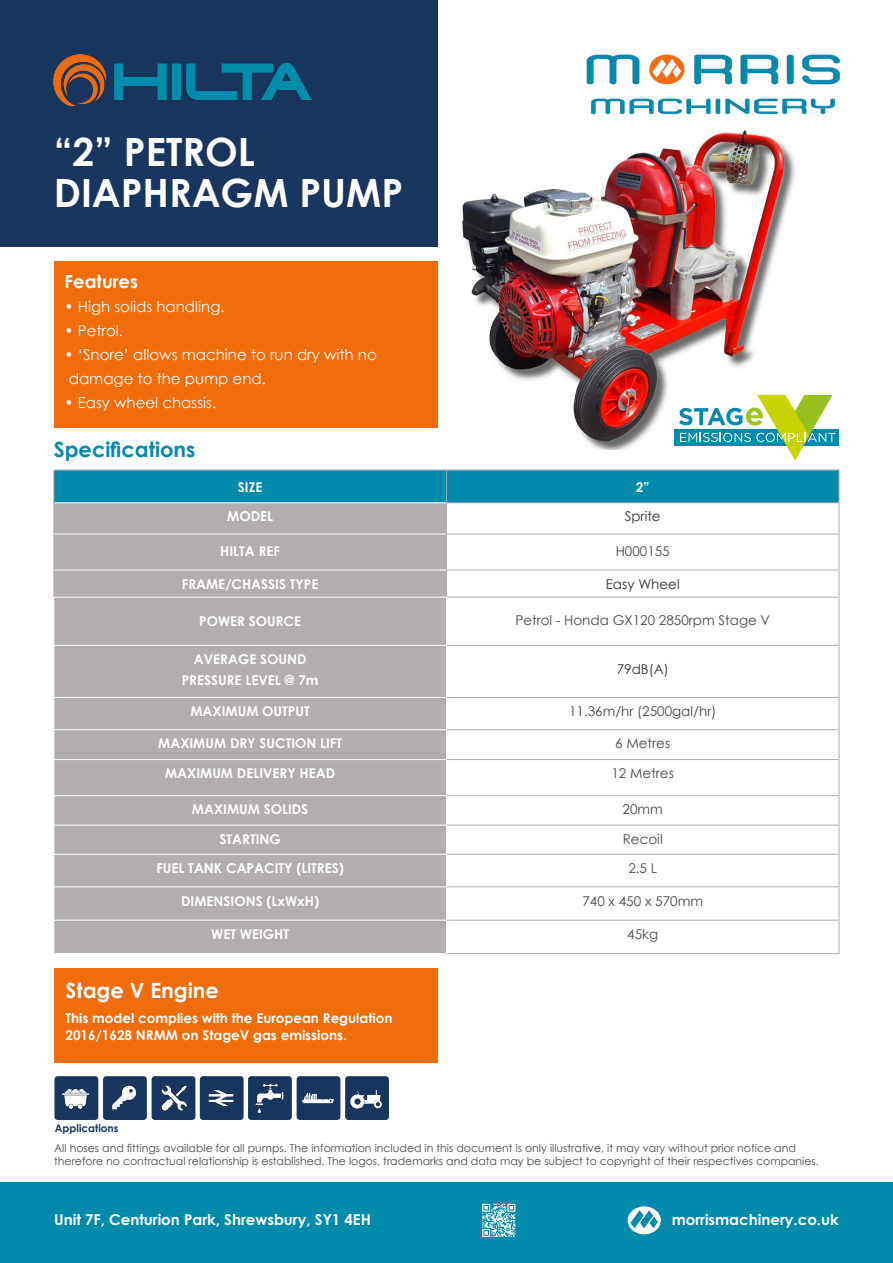
<style>
.page{position:relative;width:893px;height:1263px;background:#fff}
.page>*{position:absolute;margin:0;border:0;box-sizing:border-box;transform-origin:0 0}
.t1{font:700 39px/40.5px "Century Gothic";color:#fff}
.t2{font:700 21px "Century Gothic";color:#008aac}
.t3{font:700 21px "Century Gothic";color:#fff}
.t4{font:700 18px "Century Gothic";color:#fff}
.t5{font:15px/24px "Century Gothic";color:#fff}
.t6{font:700 15px "Century Gothic";color:#fff}
.t7{font:700 13.5px/21px "Century Gothic";color:#fff;text-align:center}
.t8{font:13.5px "Century Gothic";color:#4a4a49}
.t9{font:13.5px "Century Gothic";color:#343434}
.t10{font:10.95px/13.2px "Century Gothic";color:#4a4a49}
.t11{font:700 10.5px "Century Gothic";color:#18355e}
</style>
<div class="page">
<div style="left:0;top:0;width:437px;height:247px;background:#18355e"></div>
<div style="left:0;top:1183px;width:893px;height:80px;background:#008aac"></div>
<img style="left:586px;top:54px;width:254px;height:61px">
<img style="left:54px;top:54px;width:257px;height:51px">
<div style="left:54px;top:471px;width:785px;height:31px;background:#008aac"></div>
<div style="left:54px;top:503px;width:392px;height:450px;background:#b2aead"></div>
<hr style="left:54px;top:534px;width:392px;height:1px;background:#fff">
<hr style="left:54px;top:570px;width:392px;height:1px;background:#fff">
<hr style="left:53px;top:470px;width:393px;height:1px;background:#b2aead">
<hr style="left:53px;top:470px;width:1px;height:33px;background:#b2aead">
<hr style="left:446px;top:470px;width:393px;height:1px;background:#b2aead">
<hr style="left:839px;top:470px;width:1px;height:32px;background:#b2aead">
<hr style="left:53px;top:503px;width:1px;height:31px;background:#b2aead">
<hr style="left:839px;top:503px;width:1px;height:31px;background:#b2aead">
<hr style="left:53px;top:534px;width:1px;height:36px;background:#b2aead">
<hr style="left:839px;top:534px;width:1px;height:36px;background:#b2aead">
<svg style="left:53px;top:570px;width:1px;height:27px"></svg>
<svg style="left:839px;top:570px;width:1px;height:27px"></svg>
<hr style="left:839px;top:597px;width:1px;height:48px;background:#b2aead">
<hr style="left:447px;top:645px;width:392px;height:1px;background:#b2aead">
<hr style="left:839px;top:646px;width:1px;height:51px;background:#b2aead">
<hr style="left:447px;top:697px;width:392px;height:1px;background:#b2aead">
<hr style="left:839px;top:698px;width:1px;height:31px;background:#b2aead">
<hr style="left:447px;top:729px;width:392px;height:1px;background:#b2aead">
<svg style="left:839px;top:730px;width:1px;height:29px"></svg>
<hr style="left:447px;top:759px;width:392px;height:1px;background:#b2aead">
<hr style="left:839px;top:760px;width:1px;height:35px;background:#b2aead">
<hr style="left:447px;top:795px;width:392px;height:1px;background:#b2aead">
<hr style="left:447px;top:825px;width:392px;height:1px;background:#b2aead">
<svg style="left:839px;top:796px;width:1px;height:58px"></svg>
<hr style="left:447px;top:854px;width:392px;height:1px;background:#b2aead">
<hr style="left:839px;top:855px;width:1px;height:31px;background:#b2aead">
<hr style="left:447px;top:886px;width:392px;height:1px;background:#b2aead">
<hr style="left:839px;top:887px;width:1px;height:33px;background:#b2aead">
<hr style="left:447px;top:920px;width:392px;height:1px;background:#b2aead">
<hr style="left:839px;top:920px;width:1px;height:33px;background:#b2aead">
<hr style="left:447px;top:953px;width:392px;height:1px;background:#b2aead">
<hr style="left:446px;top:502px;width:393px;height:1px;background:#b2aead">
<hr style="left:446px;top:534px;width:393px;height:1px;background:#b2aead">
<hr style="left:446px;top:570px;width:393px;height:1px;background:#b2aead">
<hr style="left:447px;top:597px;width:392px;height:1px;background:#b2aead">
<hr style="left:446px;top:470px;width:1px;height:32px;background:#b2aead">
<hr style="left:446px;top:503px;width:1px;height:31px;background:#b2aead">
<hr style="left:446px;top:534px;width:1px;height:36px;background:#b2aead">
<svg style="left:446px;top:571px;width:1px;height:26px"></svg>
<hr style="left:53px;top:597px;width:394px;height:1px;background:#fff">
<hr style="left:53px;top:645px;width:394px;height:1px;background:#fff">
<hr style="left:53px;top:697px;width:394px;height:1px;background:#fff">
<hr style="left:53px;top:729px;width:394px;height:1px;background:#fff">
<hr style="left:53px;top:759px;width:394px;height:1px;background:#fff">
<hr style="left:53px;top:795px;width:394px;height:1px;background:#fff">
<hr style="left:53px;top:825px;width:394px;height:1px;background:#fff">
<hr style="left:53px;top:854px;width:394px;height:1px;background:#fff">
<hr style="left:53px;top:886px;width:394px;height:1px;background:#fff">
<hr style="left:53px;top:920px;width:394px;height:1px;background:#fff">
<div style="left:53px;top:262px;width:384px;height:166px;background:#f16c0b"></div>
<img style="left:462px;top:130px;width:366px;height:319px">
<div style="left:675px;top:429px;width:164px;height:17px;background:#008aac"></div>
<svg style="left:679px;top:395px;width:156px;height:65px"></svg>
<div style="left:248px;top:1076px;width:44px;height:44px;background:#18355e;border-radius:3px"></div>
<div style="left:200px;top:1076px;width:44px;height:44px;background:#18355e;border-radius:3px"></div>
<div style="left:152px;top:1076px;width:43px;height:44px;background:#18355e;border-radius:3px"></div>
<div style="left:297px;top:1076px;width:43px;height:44px;background:#18355e;border-radius:3px"></div>
<div style="left:345px;top:1076px;width:44px;height:44px;background:#18355e;border-radius:3px"></div>
<div style="left:54px;top:1076px;width:44px;height:44px;background:#18355e;border-radius:3px"></div>
<div style="left:103px;top:1076px;width:44px;height:44px;background:#18355e;border-radius:3px"></div>
<img style="left:62px;top:1089px;width:28px;height:20px">
<img style="left:112px;top:1085px;width:24px;height:25px">
<img style="left:255px;top:1084px;width:29px;height:29px">
<img style="left:302px;top:1092px;width:32px;height:12px">
<img style="left:350px;top:1089px;width:32px;height:20px">
<img style="left:161px;top:1085px;width:26px;height:26px">
<img style="left:208px;top:1090px;width:26px;height:16px">
<div style="left:54px;top:968px;width:383px;height:95px;background:#f16c0b"></div>
<svg style="left:628px;top:1206px;width:33px;height:28px"></svg>
<svg style="left:482px;top:1204px;width:33px;height:33px"></svg>
<h1 class="t1" style="left:54px;top:130px;width:351px">“2” PETROL<br>DIAPHRAGM PUMP</h1>
<h3 class="t4" style="left:65px;top:268px;width:75px">Features</h3>
<p class="t5" style="left:65px;top:295px;width:162px">• High solids handling.</p>
<p class="t5" style="left:65px;top:319px;width:60px">• Petrol.</p>
<p class="t5" style="left:65px;top:343px;width:314px">• ‘Snore’ allows machine to run dry with no damage to the pump end.</p>
<p class="t5" style="left:65px;top:391px;width:153px">• Easy wheel chassis.</p>
<h2 class="t2" style="left:54px;top:433px;width:143px">Specifications</h2>
<p class="t7" style="left:238px;top:476px;width:26px">SIZE</p>
<p class="t7" style="left:636px;top:476px;width:16px">2”</p>
<p class="t7" style="left:227px;top:505px;width:47px">MODEL</p>
<p class="t9" style="left:625px;top:507px;width:38px">Sprite</p>
<p class="t7" style="left:220px;top:540px;width:61px">HILTA REF</p>
<p class="t8" style="left:616px;top:541px;width:56px">H000155</p>
<p class="t7" style="left:182px;top:573px;width:138px">FRAME/CHASSIS TYPE</p>
<p class="t9" style="left:606px;top:574px;width:76px">Easy Wheel</p>
<p class="t7" style="left:199px;top:610px;width:104px">POWER SOURCE</p>
<p class="t8" style="left:515px;top:610px;width:256px">Petrol - Honda GX120 2850rpm Stage V</p>
<p class="t7" style="left:182px;top:648px;width:138px">AVERAGE SOUND<br>PRESSURE LEVEL @ 7m</p>
<p class="t9" style="left:617px;top:660px;width:53px">79dB(A)</p>
<p class="t7" style="left:190px;top:700px;width:121px">MAXIMUM OUTPUT</p>
<p class="t8" style="left:569px;top:702px;width:149px">11.36m/hr (2500gal/hr)</p>
<p class="t7" style="left:158px;top:732px;width:185px">MAXIMUM DRY SUCTION LIFT</p>
<p class="t8" style="left:615px;top:734px;width:57px">6 Metres</p>
<p class="t7" style="left:165px;top:762px;width:172px">MAXIMUM DELIVERY HEAD</p>
<p class="t8" style="left:611px;top:764px;width:64px">12 Metres</p>
<p class="t7" style="left:192px;top:798px;width:118px">MAXIMUM SOLIDS</p>
<p class="t8" style="left:623px;top:800px;width:42px">20mm</p>
<p class="t7" style="left:219px;top:828px;width:63px">STARTING</p>
<p class="t8" style="left:623px;top:829px;width:41px">Recoil</p>
<p class="t7" style="left:156px;top:857px;width:189px">FUEL TANK CAPACITY (LITRES)</p>
<p class="t8" style="left:628px;top:859px;width:30px">2.5 L</p>
<p class="t7" style="left:181px;top:889px;width:139px">DIMENSIONS (LxWxH)</p>
<p class="t8" style="left:582px;top:891px;width:122px">740 x 450 x 570mm</p>
<p class="t7" style="left:211px;top:923px;width:79px">WET WEIGHT</p>
<p class="t8" style="left:627px;top:924px;width:32px">45kg</p>
<h2 class="t3" style="left:65px;top:975px;width:155px">Stage V Engine</h2>
<p class="t7" style="left:65px;top:1009px;width:328px;line-height:17.2px;text-align:left">This model complies with the European Regulation<br>2016/1628 NRMM on StageV gas emissions.</p>
<p class="t11" style="left:55px;top:1120px;width:65px">Applications</p>
<p class="t10" style="left:54px;top:1141px;width:766px">All hoses and fittings available for all pumps. The information included in this document is only illustrative, it may vary without prior notice and therefore no contractual relationship is established. The logos, trademarks and data may be subject to copyright of their respectives companies.</p>
<p class="t6" style="left:54px;top:1208px;width:318px">Unit 7F, Centurion Park, Shrewsbury, SY1 4EH</p>
<p class="t6" style="left:672px;top:1208px;width:169px">morrismachinery.co.uk</p>
</div>
